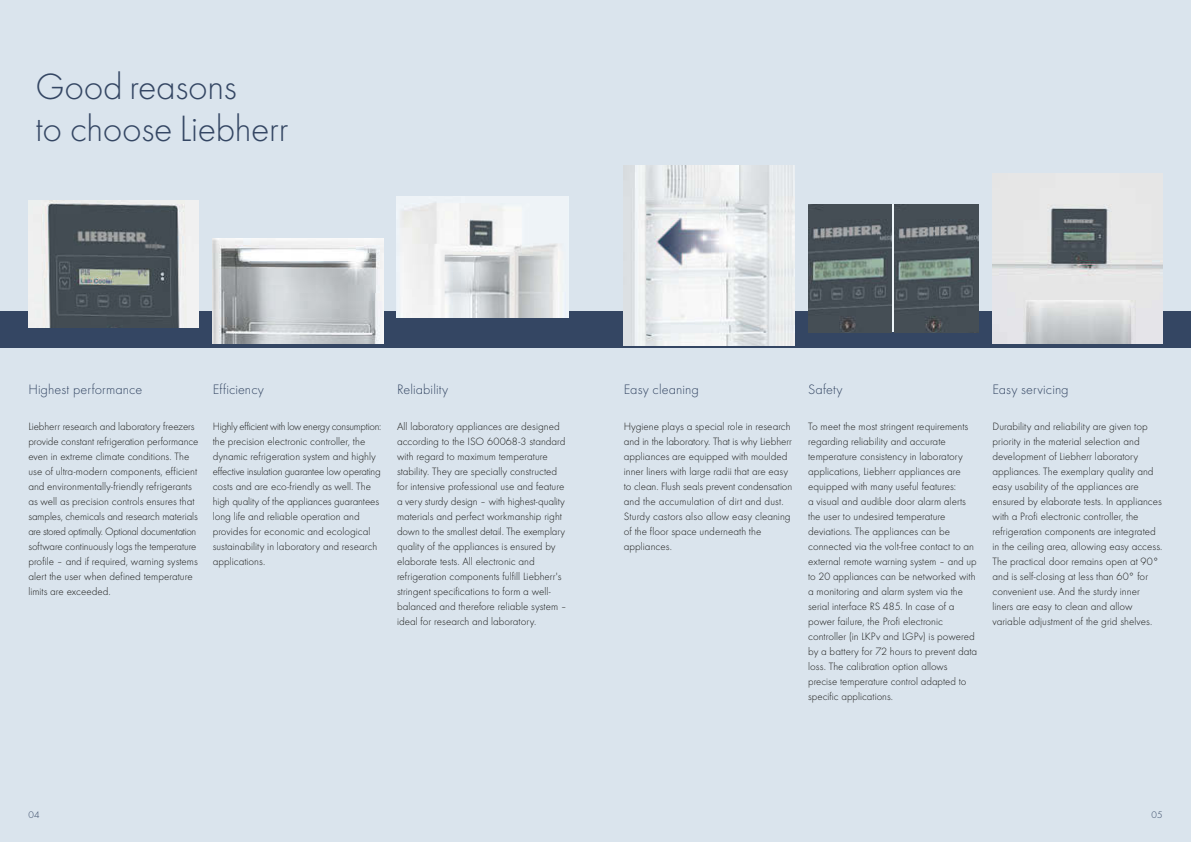
<style>
.page{position:relative;width:1191px;height:842px;background:#fff}
.page>*{position:absolute;margin:0;border:0;box-sizing:border-box;transform-origin:0 0}
.t1{font:300 38px/42px "Futura";letter-spacing:-.01em;color:#344663}
.t2{font:300 14.2px "Futura";letter-spacing:.01em;color:#344663}
.t3{font:300 11px/15px "Futura";color:#1a1a18}
.t4{font:300 10px "Futura";color:#344663}
</style>
<div class="page">
<div style="left:590px;top:0;width:601px;height:842px;background:#dae4ed"></div>
<div style="left:590px;top:311px;width:601px;height:37px;background:#344663"></div>
<img style="left:624px;top:166px;width:170px;height:180px">
<img style="left:992px;top:173px;width:170px;height:170px">
<img style="left:808px;top:205px;width:83px;height:127px">
<img style="left:894px;top:205px;width:84px;height:127px">
<div style="left:0;top:0;width:595px;height:842px;background:#dae4ed"></div>
<div style="left:0;top:311px;width:595px;height:37px;background:#344663"></div>
<img style="left:397px;top:196px;width:170px;height:121px">
<img style="left:213px;top:239px;width:170px;height:104px">
<img style="left:28px;top:200px;width:171px;height:127px">
<h1 class="t1" style="left:35px;top:69px;width:255px">Good reasons<br>to choose Liebherr</h1>
<p class="t2" style="left:28px;top:384px;width:116px">Highest performance</p>
<p class="t3" style="left:28px;top:420px;width:172px">Liebherr research and laboratory freezers provide constant refrigeration performance even in extreme climate conditions. The use of ultra-modern components, efficient and environmentally-friendly refrigerants as well as precision controls ensures that samples, chemicals and research materials are stored optimally. Optional documentation software continuously logs the temperature profile – and if required, warning systems alert the user when defined temperature limits are exceeded.</p>
<p class="t2" style="left:213px;top:384px;width:53px">Efficiency</p>
<p class="t3" style="left:213px;top:420px;width:170px">Highly efficient with low energy consumption: the precision electronic controller, the dynamic refrigeration system and highly effective insulation guarantee low operating costs and are eco-friendly as well. The high quality of the appliances guarantees long life and reliable operation and provides for economic and ecological sustainability in laboratory and research applications.</p>
<p class="t2" style="left:397px;top:384px;width:53px">Reliability</p>
<p class="t3" style="left:397px;top:420px;width:171px">All laboratory appliances are designed according to the ISO 60068-3 standard with regard to maximum temperature stability. They are specially constructed for intensive professional use and feature a very sturdy design – with highest-quality materials and perfect workmanship right down to the smallest detail. The exemplary quality of the appliances is ensured by elaborate tests. All electronic and refrigeration components fulfill Liebherr's stringent specifications to form a well&shy;balanced and therefore reliable system – ideal for research and laboratory.</p>
<p class="t4" style="left:28px;top:811px;width:13px">04</p>
<p class="t2" style="left:624px;top:384px;width:76px">Easy cleaning</p>
<p class="t3" style="left:624px;top:420px;width:170px">Hygiene plays a special role in research and in the laboratory. That is why Liebherr appliances are equipped with moulded inner liners with large radii that are easy to clean. Flush seals prevent condensation and the accumulation of dirt and dust.<br>Sturdy castors also allow easy cleaning of the floor space underneath the appliances.</p>
<p class="t2" style="left:808px;top:384px;width:36px">Safety</p>
<p class="t3" style="left:808px;top:420px;width:171px">To meet the most stringent requirements regarding reliability and accurate temperature consistency in laboratory applications, Liebherr appliances are equipped with many useful features:<br>a visual and audible door alarm alerts the user to undesired temperature deviations. The appliances can be connected via the volt-free contact to an external remote warning system – and up to 20 appliances can be networked with a monitoring and alarm system via the serial interface RS 485. In case of a power failure, the Profi electronic controller (in LKPv and LGPv) is powered by a battery for 72 hours to prevent data loss. The calibration option allows precise temperature control adapted to specific applications.</p>
<p class="t2" style="left:992px;top:384px;width:78px">Easy servicing</p>
<p class="t3" style="left:992px;top:420px;width:171px">Durability and reliability are given top priority in the material selection and development of Liebherr laboratory appliances. The exemplary quality and easy usability of the appliances are ensured by elaborate tests. In appliances with a Profi electronic controller, the refrigeration components are integrated in the ceiling area, allowing easy access.<br>The practical door remains open at 90° and is self-closing at less than 60° for convenient use. And the sturdy inner liners are easy to clean and allow variable adjustment of the grid shelves.</p>
<p class="t4" style="left:1151px;top:811px;width:13px">05</p>
</div>
